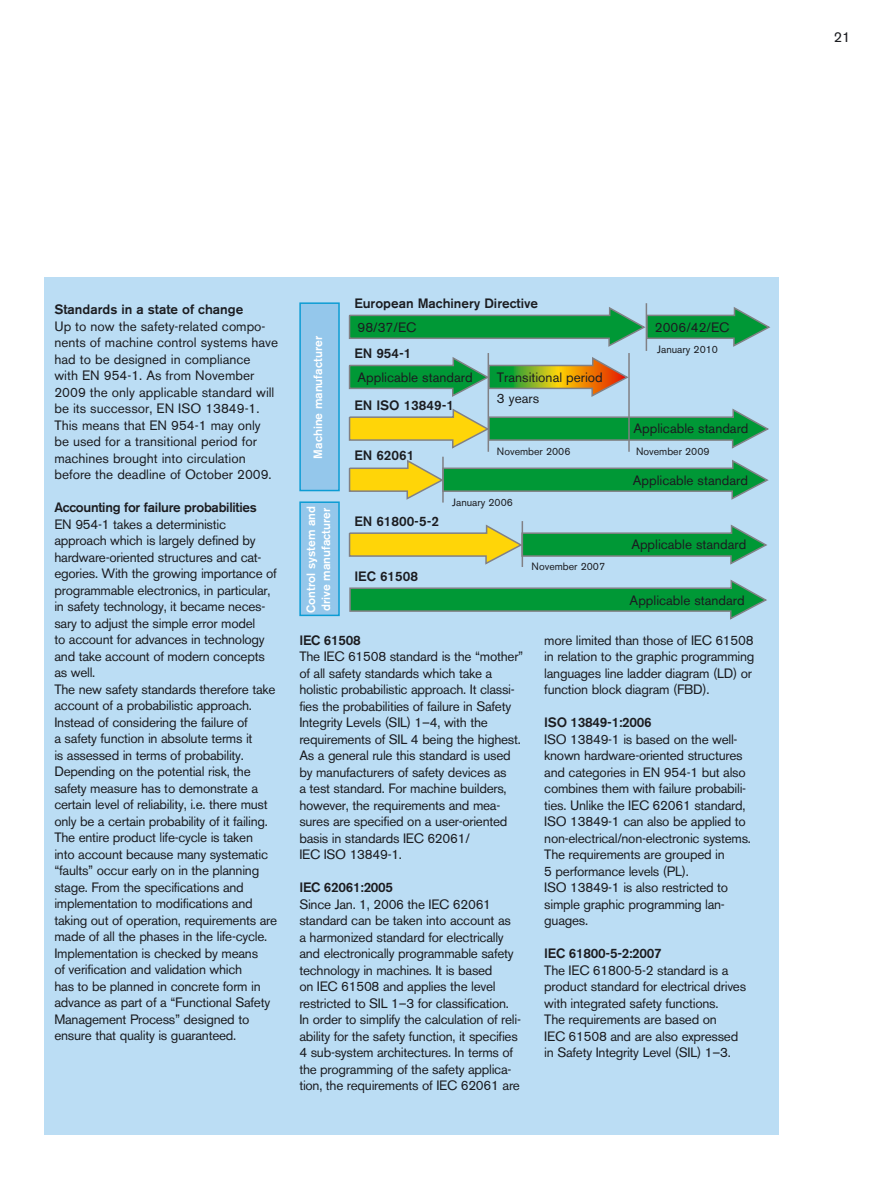
<style>
.page{position:relative;width:893px;height:1191px;background:#fff}
.page>*{position:absolute;margin:0;border:0;box-sizing:border-box;transform-origin:0 0}
.t1{font:14.4px "Akzidenz Grotesk BQ";color:#1b1c20}
.t2{font:13.5px/16.5px "Akzidenz Grotesk BQ";letter-spacing:-.02em;color:#1b1c20}
.t3{font:13.5px/16.5px "Akzidenz Grotesk BQ";color:#1b1c20}
.t4{font:500 13.5px "Akzidenz Grotesk BQ";color:#1b1c20}
.t5{font:500 13.5px "Akzidenz Grotesk BQ";letter-spacing:-.02em;color:#1b1c20}
.t6{font:500 12px/15px "Akzidenz Grotesk BQ";color:#fff}
.t7{font:10.5px "Akzidenz Grotesk BQ";color:#1b1c20}
</style>
<div class="page">
<div style="left:44px;top:277px;width:735px;height:857px;background:#bbddf4"></div>
<div style="left:299px;top:302px;width:41px;height:189px;background:#94c7eb;border:2px solid #0c9cd4"></div>
<div style="left:299px;top:501px;width:41px;height:115px;background:#94c7eb;border:2px solid #0c9cd4"></div>
<svg style="left:348px;top:355px;width:280px;height:43px"></svg>
<svg style="left:348px;top:407px;width:421px;height:43px"></svg>
<svg style="left:348px;top:459px;width:421px;height:41px"></svg>
<svg style="left:349px;top:579px;width:418px;height:41px"></svg>
<svg style="left:348px;top:523px;width:419px;height:43px"></svg>
<hr style="left:488px;top:353px;width:1px;height:99px;background:#818084">
<hr style="left:628px;top:353px;width:2px;height:99px;background:#818084">
<hr style="left:442px;top:457px;width:2px;height:45px;background:#818084">
<hr style="left:522px;top:521px;width:1px;height:46px;background:#818084">
<svg style="left:348px;top:305px;width:422px;height:43px"></svg>
<hr style="left:646px;top:303px;width:1px;height:48px;background:#818084">
<p class="t1" style="left:834px;top:29px;width:18px">21</p>
<p class="t4" style="left:54px;top:301px;width:190px">Standards in a state of change</p>
<p class="t3" style="left:54px;top:318px;width:225px">Up to now the safety-related compo&shy;nents of machine control systems have had to be designed in compliance<br>with EN 954-1. As from November 2009 the only applicable standard will be its successor, EN ISO 13849-1.<br>This means that EN 954-1 may only be used for a transitional period for machines brought into circulation before the deadline of October 2009.</p>
<p class="t5" style="left:54px;top:499px;width:204px">Accounting for failure probabilities</p>
<p class="t2" style="left:54px;top:516px;width:224px">EN 954-1 takes a deterministic approach which is largely defined by hardware-oriented structures and cat&shy;egories. With the growing importance of programmable electronics, in particular, in safety technology, it became neces&shy;sary to adjust the simple error model<br>to account for advances in technology and take account of modern concepts as well.<br>The new safety standards therefore take account of a probabilistic approach.<br>Instead of considering the failure of<br>a safety function in absolute terms it<br>is assessed in terms of probability.<br>Depending on the potential risk, the safety measure has to demonstrate a certain level of reliability, i.e. there must only be a certain probability of it failing.<br>The entire product life-cycle is taken<br>into account because many systematic “faults” occur early on in the planning stage. From the specifications and implementation to modifications and taking out of operation, requirements are made of all the phases in the life-cycle.<br>Implementation is checked by means<br>of verification and validation which<br>has to be planned in concrete form in advance as part of a “Functional Safety Management Process” designed to ensure that quality is guaranteed.</p>
<p class="t6" style="left:311px;top:458px;width:124px;rotate:-90deg">Machine manufacturer</p>
<p class="t6" style="left:303px;top:613px;width:108px;rotate:-90deg">Control system and drive manufacturer</p>
<p class="t4" style="left:354px;top:295px;width:185px">European Machinery Directive</p>
<p class="t2" style="left:357px;top:319px;width:60px">98/37/EC</p>
<p class="t4" style="left:354px;top:345px;width:59px">EN 954-1</p>
<p class="t3" style="left:357px;top:369px;width:117px">Applicable standard</p>
<p class="t3" style="left:497px;top:367px;width:107px;line-height:21px">Transitional period<br>3 years</p>
<p class="t4" style="left:354px;top:397px;width:101px">EN ISO 13849-1</p>
<p class="t4" style="left:354px;top:447px;width:61px">EN 62061</p>
<p class="t7" style="left:497px;top:445px;width:75px">November 2006</p>
<p class="t4" style="left:354px;top:513px;width:86px">EN 61800-5-2</p>
<p class="t7" style="left:452px;top:496px;width:62px">January 2006</p>
<p class="t4" style="left:354px;top:568px;width:65px">IEC 61508</p>
<p class="t7" style="left:532px;top:560px;width:75px">November 2007</p>
<p class="t2" style="left:655px;top:319px;width:76px">2006/42/EC</p>
<p class="t7" style="left:657px;top:343px;width:62px">January 2010</p>
<p class="t3" style="left:633px;top:420px;width:117px">Applicable standard</p>
<p class="t3" style="left:633px;top:472px;width:117px">Applicable standard</p>
<p class="t7" style="left:636px;top:445px;width:75px">November 2009</p>
<p class="t3" style="left:631px;top:536px;width:117px">Applicable standard</p>
<p class="t3" style="left:630px;top:592px;width:117px">Applicable standard</p>
<p class="t5" style="left:299px;top:631px;width:63px">IEC 61508</p>
<p class="t2" style="left:299px;top:648px;width:225px">The IEC 61508 standard is the “mother” of all safety standards which take a holistic probabilistic approach. It classi&shy;fies the probabilities of failure in Safety Integrity Levels (SIL) 1–4, with the requirements of SIL 4 being the highest.<br>As a general rule this standard is used by manufacturers of safety devices as<br>a test standard. For machine builders, however, the requirements and mea&shy;sures are specified on a user-oriented basis in standards IEC 62061/<br>IEC ISO 13849-1.</p>
<p class="t5" style="left:299px;top:879px;width:95px">IEC 62061:2005</p>
<p class="t2" style="left:299px;top:896px;width:223px">Since Jan. 1, 2006 the IEC 62061 standard can be taken into account as a harmonized standard for electrically and electronically programmable safety technology in machines. It is based<br>on IEC 61508 and applies the level restricted to SIL 1–3 for classification.<br>In order to simplify the calculation of reli&shy;ability for the safety function, it specifies 4 sub-system architectures. In terms of the programming of the safety applica&shy;tion, the requirements of IEC 62061 are</p>
<p class="t2" style="left:544px;top:631px;width:212px">more limited than those of IEC 61508 in relation to the graphic programming languages line ladder diagram (LD) or function block diagram (FBD).</p>
<p class="t5" style="left:544px;top:714px;width:109px">ISO 13849-1:2006</p>
<p class="t2" style="left:544px;top:730px;width:208px">ISO 13849-1 is based on the well&shy;known hardware-oriented structures and categories in EN 954-1 but also combines them with failure probabili&shy;ties. Unlike the IEC 62061 standard,<br>ISO 13849-1 can also be applied to non-electrical/non-electronic systems.<br>The requirements are grouped in<br>5 performance levels (PL).<br>ISO 13849-1 is also restricted to simple graphic programming lan&shy;guages.</p>
<p class="t5" style="left:544px;top:945px;width:119px">IEC 61800-5-2:2007</p>
<p class="t2" style="left:544px;top:961px;width:203px">The IEC 61800-5-2 standard is a product standard for electrical drives with integrated safety functions.<br>The requirements are based on<br>IEC 61508 and are also expressed in Safety Integrity Level (SIL) 1–3.</p>
</div>
